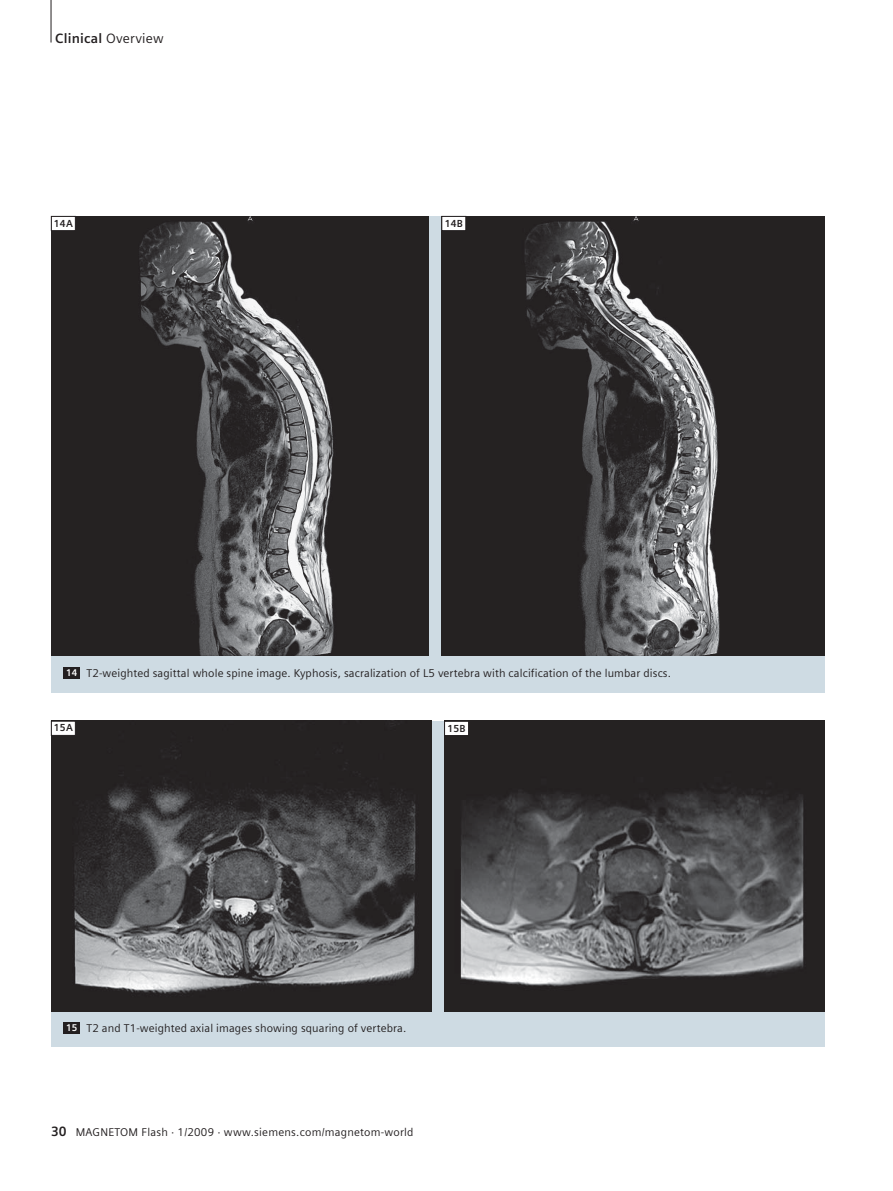
<style>
.page{position:relative;width:893px;height:1191px;background:#fff}
.page>*{position:absolute;margin:0;border:0;box-sizing:border-box;transform-origin:0 0}
.t1{font:700 13.5px "Siemens Sans";letter-spacing:.015em;color:#231f20}
.t2{font:11.25px "Siemens Sans";letter-spacing:.01em;color:#231f20}
.t3{font:700 10.2px "Siemens Sans";letter-spacing:.02em;color:#231f20}
.s1{font-weight:400}
.s2{font-weight:700;font-size:9.75px;color:#fff}
.s3{font-weight:700;font-size:13.5px}
</style>
<div class="page">
<hr style="left:51px;top:0;width:1px;height:43px;background:#231f20">
<div style="left:51px;top:721px;width:774px;height:325px;background:#cedbe3"></div>
<img style="left:51px;top:721px;width:381px;height:290px">
<img style="left:444px;top:721px;width:381px;height:290px">
<div style="left:51px;top:216px;width:774px;height:476px;background:#cedbe3"></div>
<img style="left:51px;top:216px;width:378px;height:439px">
<img style="left:441px;top:216px;width:384px;height:439px">
<div style="left:64px;top:667px;width:16px;height:11px;background:#231f20"></div>
<div style="left:64px;top:1022px;width:16px;height:11px;background:#231f20"></div>
<div style="left:51px;top:216px;width:24px;height:15px;background:#fff"></div>
<div style="left:51px;top:216px;width:25px;height:15px;border:1px solid #231f20"></div>
<div style="left:442px;top:216px;width:24px;height:15px;background:#fff"></div>
<div style="left:441px;top:216px;width:25px;height:15px;border:1px solid #231f20"></div>
<div style="left:51px;top:721px;width:24px;height:14px;background:#fff"></div>
<div style="left:51px;top:721px;width:25px;height:14px;border:1px solid #231f20"></div>
<div style="left:445px;top:721px;width:24px;height:14px;background:#fff"></div>
<div style="left:444px;top:721px;width:25px;height:15px;border:1px solid #231f20"></div>
<p class="t1" style="left:55px;top:32px;width:110px">Clinical <span class="s1">Overview</span></p>
<p class="t3" style="left:54px;top:218px;width:21px">14A</p>
<p class="t3" style="left:445px;top:218px;width:20px">14B</p>
<p class="t2" style="left:66px;top:667px;width:606px"><span class="s2">14</span> T2-weighted sagittal whole spine image. Kyphosis, sacralization of L5 vertebra with calcification of the lumbar discs.</p>
<p class="t3" style="left:54px;top:723px;width:21px">15A</p>
<p class="t3" style="left:447px;top:723px;width:20px">15B</p>
<p class="t2" style="left:66px;top:1022px;width:342px"><span class="s2">15</span> T2 and T1-weighted axial images showing squaring of vertebra.</p>
<p class="t2" style="left:51px;top:1126px;width:364px"><span class="s3">30</span> MAGNETOM Flash · 1/2009 · www.siemens.com/magnetom-world</p>
</div>
